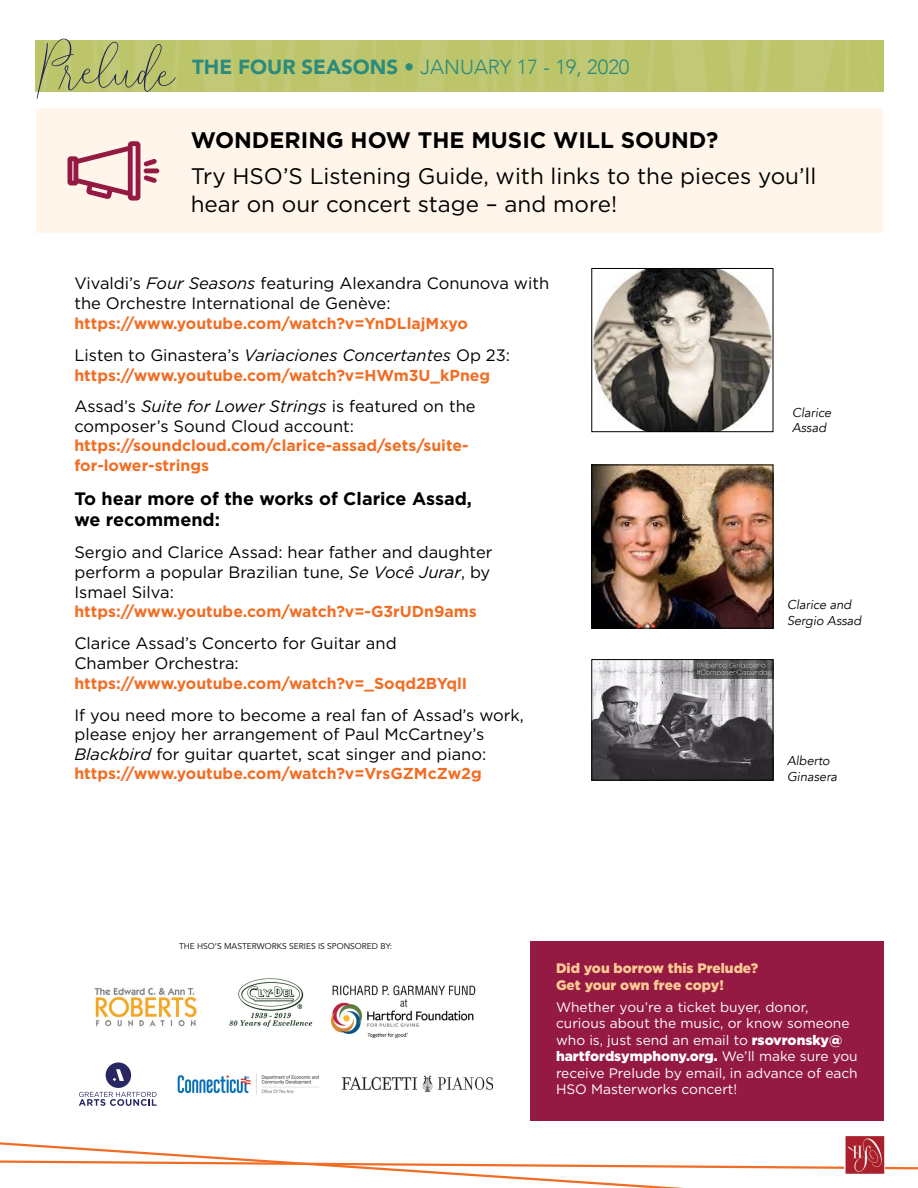
<style>
.page{position:relative;width:918px;height:1188px;background:#fff}
.page>*{position:absolute;margin:0;border:0;box-sizing:border-box;transform-origin:0 0}
.t1{font:22.5px/28.3px "Gotham";color:#000}
.t2{font:700 22.5px "Gotham";color:#000}
.t3{font:300 20.4px "Avenir";color:#2b8b7d}
.t4{font:700 18px/21.6px "Gotham";color:#000}
.t5{font:16.5px/19.8px "Gotham";color:#000}
.t6{font:700 15.75px/19.8px "Gotham";color:#f16d24}
.t7{font:13.8px/16.5px "Gotham";color:#fff}
.t8{font:900 13.8px/16.5px "Gotham";color:#fdcb94}
.t9{font:italic 12.75px/15.3px "Avenir";color:#000}
.t10{font:8.4px "Avenir";color:#000}
.s1{font-weight:900}
.s2{font-style:italic}
</style>
<div class="page">
<div style="left:37px;top:109px;width:846px;height:124px;background:#fff2e4"></div>
<div style="left:144px;top:168px;width:15px;height:5px;background:#951a43;border-radius:2px"></div>
<svg style="left:68px;top:141px;width:89px;height:60px"></svg>
<div style="left:530px;top:941px;width:353px;height:179px;background:#951a43"></div>
<img style="left:331px;top:985px;width:145px;height:53px">
<img style="left:229px;top:978px;width:84px;height:50px">
<img style="left:94px;top:987px;width:103px;height:40px">
<img style="left:593px;top:270px;width:178px;height:160px">
<div style="left:591px;top:268px;width:182px;height:164px;border:1px solid #000"></div>
<svg style="left:0;top:1142px;width:918px;height:46px"></svg>
<img style="left:845px;top:1137px;width:40px;height:37px">
<img style="left:36px;top:40px;width:847px;height:52px">
<svg style="left:37px;top:38px;width:139px;height:61px;background:#bbc281"></svg>
<svg style="left:79px;top:1062px;width:78px;height:44px"></svg>
<img style="left:177px;top:1073px;width:142px;height:22px">
<img style="left:343px;top:1075px;width:149px;height:17px">
<img style="left:593px;top:466px;width:178px;height:161px">
<div style="left:591px;top:464px;width:182px;height:165px;border:1px solid #000"></div>
<img style="left:593px;top:661px;width:178px;height:118px">
<div style="left:591px;top:659px;width:182px;height:122px;border:1px solid #000"></div>
<p class="t3" style="left:192px;top:55px;width:439px"><span class="s1">THE FOUR SEASONS •</span> JANUARY 17 - 19, 2020</p>
<h1 class="t2" style="left:191px;top:125px;width:529px">WONDERING HOW THE MUSIC WILL SOUND?</h1>
<h1 class="t1" style="left:191px;top:161px;width:627px">Try HSO’S Listening Guide, with links to the pieces you’ll hear on our concert stage – and more!</h1>
<p class="t5" style="left:74px;top:273px;width:476px">Vivaldi’s <span class="s2">Four Seasons</span> featuring Alexandra Conunova with the Orchestre International de Genève:</p>
<p class="t6" style="left:74px;top:313px;width:395px">https://www.youtube.com/watch?v=YnDLlajMxyo</p>
<p class="t5" style="left:74px;top:345px;width:437px">Listen to Ginastera’s <span class="s2">Variaciones Concertantes</span> Op 23:</p>
<p class="t6" style="left:74px;top:365px;width:417px">https://www.youtube.com/watch?v=HWm3U_kPneg</p>
<p class="t5" style="left:74px;top:396px;width:403px">Assad’s <span class="s2">Suite for Lower Strings</span> is featured on the composer’s Sound Cloud account:</p>
<p class="t6" style="left:74px;top:436px;width:396px">https://soundcloud.com/clarice-assad/sets/suite&shy;for-lower-strings</p>
<p class="t4" style="left:74px;top:487px;width:399px">To hear more of the works of Clarice Assad, we recommend:</p>
<p class="t5" style="left:74px;top:542px;width:420px">Sergio and Clarice Assad: hear father and daughter perform a popular Brazilian tune, <span class="s2">Se Você Jurar</span>, by<br>Ismael Silva:</p>
<p class="t6" style="left:74px;top:602px;width:404px">https://www.youtube.com/watch?v=-G3rUDn9ams</p>
<p class="t5" style="left:74px;top:633px;width:324px">Clarice Assad’s Concerto for Guitar and<br>Chamber Orchestra:</p>
<p class="t6" style="left:74px;top:673px;width:394px">https://www.youtube.com/watch?v=_Soqd2BYqlI</p>
<p class="t5" style="left:74px;top:705px;width:451px">If you need more to become a real fan of Assad’s work, please enjoy her arrangement of Paul McCartney’s<br><span class="s2">Blackbird</span> for guitar quartet, scat singer and piano:</p>
<p class="t6" style="left:74px;top:764px;width:409px">https://www.youtube.com/watch?v=VrsGZMcZw2g</p>
<p class="t9" style="left:792px;top:405px;width:41px">Clarice<br>Assad</p>
<p class="t9" style="left:787px;top:598px;width:76px">Clarice and<br>Sergio Assad</p>
<p class="t9" style="left:787px;top:753px;width:52px">Alberto<br>Ginasera</p>
<p class="t10" style="left:179px;top:941px;width:215px">THE HSO’S MASTERWORKS SERIES IS SPONSORED BY:</p>
<p class="t8" style="left:556px;top:960px;width:204px">Did you borrow this Prelude?<br>Get your own free copy!</p>
<p class="t7" style="left:556px;top:998px;width:303px">Whether you’re a ticket buyer, donor, curious about the music, or know someone who is, just send an email to <span class="s1">rsovronsky@ hartfordsymphony.org.</span> We’ll make sure you receive Prelude by email, in advance of each HSO Masterworks concert!</p>
</div>
